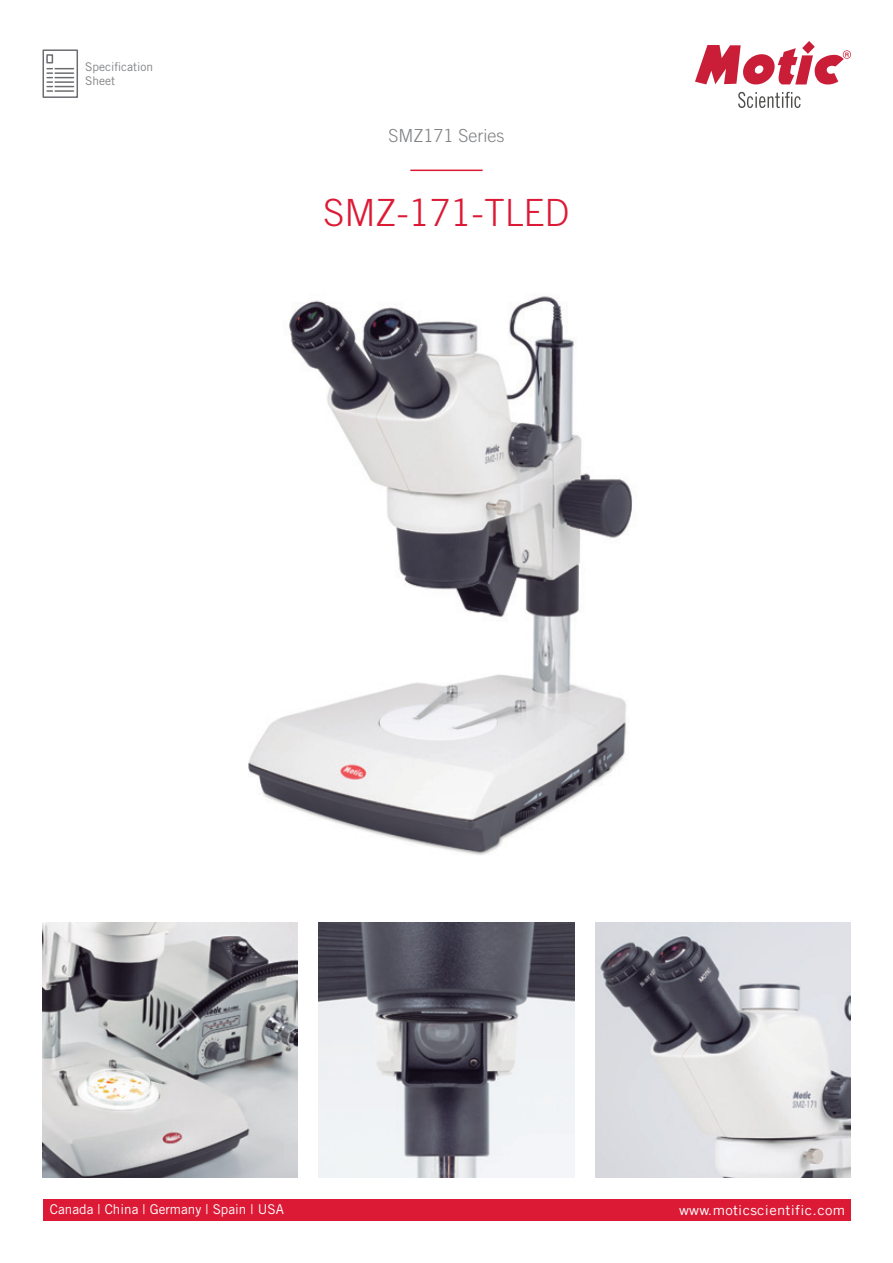
<style>
.page{position:relative;width:893px;height:1263px;background:#fff}
.page>*{position:absolute;margin:0;border:0;box-sizing:border-box;transform-origin:0 0}
.t1{font:300 37.5px "Trade Gothic";color:#dc1a36}
.t2{font:300 18px "Trade Gothic";color:#808285}
.t3{font:13.5px "Trade Gothic";color:#fff}
.t4{font:13.5px "Trade Gothic LT";letter-spacing:.02em;color:#fff;scale:1.1 1}
.t5{font:12px/14.4px "Trade Gothic";color:#808285}
</style>
<div class="page">
<div style="left:43px;top:1199px;width:807px;height:21px;background:#dc1a36"></div>
<hr style="left:410px;top:170px;width:73px;height:1px;background:#dc1a36">
<svg style="left:42px;top:49px;width:36px;height:49px"></svg>
<img style="left:595px;top:922px;width:255px;height:256px">
<img style="left:248px;top:296px;width:385px;height:559px">
<img style="left:319px;top:922px;width:255px;height:256px">
<img style="left:43px;top:922px;width:255px;height:256px">
<img style="left:696px;top:42px;width:154px;height:65px">
<p class="t5" style="left:85px;top:59px;width:70px">Specification<br>Sheet</p>
<h2 class="t2" style="left:388px;top:125px;width:118px">SMZ171 Series</h2>
<h1 class="t1" style="left:323px;top:190px;width:247px">SMZ-171-TLED</h1>
<p class="t3" style="left:50px;top:1201px;width:235px">Canada | China | Germany | Spain | USA</p>
<p class="t4" style="left:679px;top:1202px;width:153px">www.moticscientific.com</p>
</div>
